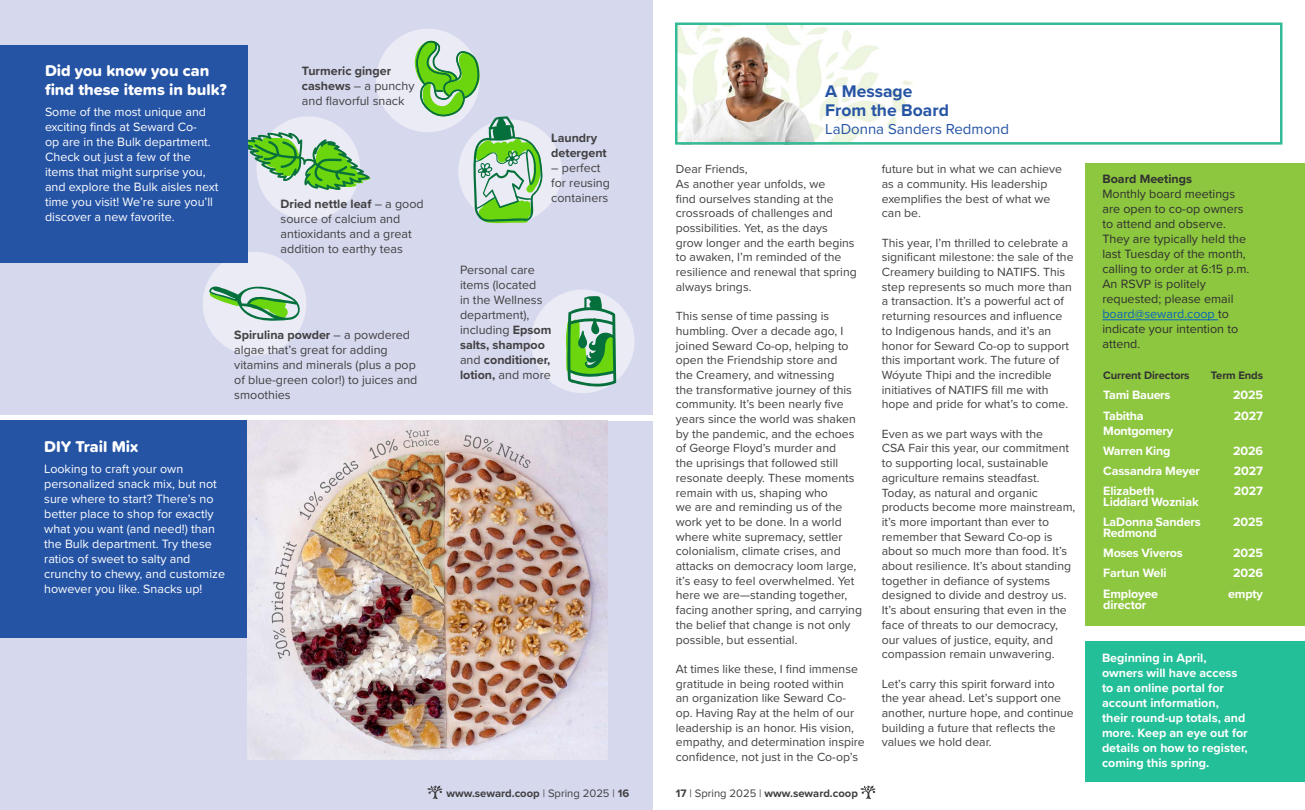
<style>
.page{position:relative;width:1305px;height:810px;background:#fff}
.page>*{position:absolute;margin:0;border:0;box-sizing:border-box;transform-origin:0 0}
.t1{font:700 17.5px/18.8px "Proxima Nova";color:#2654a5}
.t2{font:16.25px/19.5px "Proxima Soft Extrabld";color:#fff}
.t3{font:15px "Proxima Nova";color:#2654a5}
.t4{font:12.5px/15px "Proxima Nova";color:#fff}
.t5{font:12.5px/15px "Proxima Nova";color:#414042}
.t6{font:700 12.5px/15px "Proxima Nova";letter-spacing:-.01em;color:#fff}
.t7{font:12.5px/15px "Proxima Nova";color:#303030}
.t8{font:700 12.5px/15px "Proxima Nova";color:#414042}
.t9{font:700 12.5px "Proxima Nova";color:#303030}
.t10{font:12.25px/14.8px "Proxima Nova";color:#414042}
.t11{font:700 11.25px "Proxima Nova";color:#414042}
.t12{font:700 11.25px "Proxima Nova";letter-spacing:-.01em;color:#333}
.s1{font-weight:700}
.s2{font-weight:400}
.s3{color:#0563c1}
</style>
<div class="page">
<div style="left:0;top:421px;width:652px;height:389px;background:#d6d8ed"></div>
<div style="left:0;top:0;width:652px;height:415px;background:#d6d8ed"></div>
<div style="left:0;top:421px;width:247px;height:217px;background:#2654a5"></div>
<svg style="left:427px;top:786px;width:15px;height:13px"></svg>
<svg style="left:860px;top:786px;width:16px;height:13px"></svg>
<div style="left:458px;top:119px;width:104px;height:104px;background:#eaebf5;border-radius:50%"></div>
<div style="left:531px;top:290px;width:104px;height:103px;background:#eaebf5;border-radius:50%"></div>
<div style="left:203px;top:252px;width:103px;height:103px;background:#eaebf5;border-radius:50%"></div>
<div style="left:256px;top:116px;width:104px;height:104px;background:#eaebf5;border-radius:50%"></div>
<img style="left:247px;top:420px;width:360px;height:340px">
<svg style="left:247px;top:132px;width:124px;height:58px"></svg>
<div style="left:0;top:45px;width:247px;height:218px;background:#2654a5"></div>
<div style="left:376px;top:29px;width:104px;height:103px;background:#eaebf5;border-radius:50%"></div>
<div style="left:1086px;top:641px;width:219px;height:140px;background:#22bf98"></div>
<img style="left:678px;top:25px;width:235px;height:117px">
<div style="left:675px;top:22px;width:607px;height:123px;border:2px solid #34ba96"></div>
<div style="left:1086px;top:163px;width:219px;height:463px;background:#8dc63f"></div>
<hr style="left:1102px;top:319px;width:116px;height:1px;background:#0563c1">
<svg style="left:209px;top:286px;width:91px;height:35px"></svg>
<svg style="left:566px;top:296px;width:50px;height:91px"></svg>
<svg style="left:414px;top:41px;width:129px;height:182px"></svg>
<h2 class="t2" style="left:45px;top:60px;width:183px">Did you know you can find these items in bulk?</h2>
<p class="t4" style="left:45px;top:104px;width:175px">Some of the most unique and exciting finds at Seward Co-<br>op are in the Bulk department.<br>Check out just a few of the items that might surprise you, and explore the Bulk aisles next time you visit! We’re sure you’ll discover a new favorite.</p>
<p class="t5" style="left:302px;top:62px;width:114px"><span class="s1">Turmeric ginger cashews</span> – a punchy and flavorful snack</p>
<p class="t5" style="left:281px;top:196px;width:145px"><span class="s1">Dried nettle leaf</span> – a good source of calcium and antioxidants and a great addition to earthy teas</p>
<p class="t5" style="left:234px;top:326px;width:185px"><span class="s1">Spirulina powder</span> – a powdered algae that’s great for adding vitamins and minerals (plus a pop of blue-green color!) to juices and smoothies</p>
<h2 class="t2" style="left:44px;top:437px;width:96px">DIY Trail Mix</h2>
<p class="t4" style="left:44px;top:461px;width:182px">Looking to craft your own personalized snack mix, but not sure where to start? There’s no better place to shop for exactly what you want (and need!) than the Bulk department. Try these ratios of sweet to salty and crunchy to chewy, and customize however you like. Snacks up!</p>
<p class="t8" style="left:551px;top:130px;width:57px">Laundry detergent</p>
<p class="t5" style="left:551px;top:160px;width:60px">– perfect for reusing containers</p>
<p class="t5" style="left:460px;top:262px;width:93px">Personal care items (located<br>in the Wellness department), including <span class="s1">Epsom salts, shampoo </span>and <span class="s1">conditioner, lotion,</span> and more</p>
<h1 class="t1" style="left:825px;top:81px;width:125px">A Message<br>From the Board</h1>
<p class="t3" style="left:825px;top:117px;width:185px">LaDonna Sanders Redmond</p>
<p class="t10" style="left:676px;top:161px;width:182px">Dear Friends,<br>As another year unfolds, we<br>find ourselves standing at the crossroads of challenges and possibilities. Yet, as the days grow longer and the earth begins to awaken, I’m reminded of the resilience and renewal that spring always brings.</p>
<p class="t10" style="left:676px;top:308px;width:188px">This sense of time passing is humbling. Over a decade ago, I joined Seward Co-op, helping to open the Friendship store and<br>the Creamery, and witnessing<br>the transformative journey of this community. It’s been nearly five years since the world was shaken by the pandemic, and the echoes of George Floyd’s murder and<br>the uprisings that followed still resonate deeply. These moments remain with us, shaping who<br>we are and reminding us of the work yet to be done. In a world where white supremacy, settler colonialism, climate crises, and attacks on democracy loom large, it’s easy to feel overwhelmed. Yet here we are—standing together, facing another spring, and carrying the belief that change is not only possible, but essential.</p>
<p class="t10" style="left:676px;top:661px;width:190px">At times like these, I find immense gratitude in being rooted within<br>an organization like Seward Co&shy;op. Having Ray at the helm of our leadership is an honor. His vision, empathy, and determination inspire confidence, not just in the Co-op’s</p>
<p class="t10" style="left:882px;top:161px;width:182px">future but in what we can achieve as a community. His leadership exemplifies the best of what we can be.</p>
<p class="t10" style="left:882px;top:235px;width:193px">This year, I’m thrilled to celebrate a significant milestone: the sale of the Creamery building to NATIFS. This step represents so much more than a transaction. It’s a powerful act of returning resources and influence to Indigenous hands, and it’s an honor for Seward Co-op to support this important work. The future of Wóyute Thipi and the incredible initiatives of NATIFS fill me with hope and pride for what’s to come.</p>
<p class="t10" style="left:882px;top:426px;width:195px">Even as we part ways with the<br>CSA Fair this year, our commitment to supporting local, sustainable agriculture remains steadfast.<br>Today, as natural and organic products become more mainstream, it’s more important than ever to remember that Seward Co-op is about so much more than food. It’s about resilience. It’s about standing together in defiance of systems designed to divide and destroy us.<br>It’s about ensuring that even in the face of threats to our democracy, our values of justice, equity, and compassion remain unwavering.</p>
<p class="t10" style="left:882px;top:676px;width:194px">Let’s carry this spirit forward into the year ahead. Let’s support one another, nurture hope, and continue building a future that reflects the values we hold dear.</p>
<p class="t11" style="left:446px;top:784px;width:184px">www.seward.coop <span class="s2">| Spring 2025 |</span> 16</p>
<p class="t11" style="left:676px;top:784px;width:184px">17 <span class="s2">| Spring 2025 |</span> www.seward.coop</p>
<p class="t9" style="left:1102px;top:169px;width:91px">Board Meetings</p>
<p class="t7" style="left:1102px;top:186px;width:148px">Monthly board meetings are open to co-op owners to attend and observe.<br>They are typically held the last Tuesday of the month, calling to order at 6:15 p.m.<br>An RSVP is politely requested; please email <span class="s3">board@seward.coop</span> to indicate your intention to attend.</p>
<p class="t12" style="left:1103px;top:367px;width:88px">Current Directors</p>
<p class="t12" style="left:1211px;top:367px;width:54px">Term Ends</p>
<p class="t6" style="left:1103px;top:387px;width:69px">Tami Bauers</p>
<p class="t6" style="left:1233px;top:387px;width:31px">2025</p>
<p class="t6" style="left:1103px;top:408px;width:72px">Tabitha<br>Montgomery</p>
<p class="t6" style="left:1234px;top:408px;width:31px">2027</p>
<p class="t6" style="left:1103px;top:443px;width:69px">Warren King</p>
<p class="t6" style="left:1233px;top:443px;width:31px">2026</p>
<p class="t6" style="left:1103px;top:463px;width:98px">Cassandra Meyer</p>
<p class="t6" style="left:1234px;top:463px;width:31px">2027</p>
<p class="t6" style="left:1103px;top:485px;width:97px;line-height:11.2px">Elizabeth<br>Liddiard Wozniak</p>
<p class="t6" style="left:1234px;top:483px;width:31px">2027</p>
<p class="t6" style="left:1103px;top:516px;width:99px;line-height:11.2px">LaDonna Sanders<br>Redmond</p>
<p class="t6" style="left:1233px;top:514px;width:31px">2025</p>
<p class="t6" style="left:1103px;top:545px;width:81px">Moses Viveros</p>
<p class="t6" style="left:1233px;top:545px;width:31px">2025</p>
<p class="t6" style="left:1103px;top:565px;width:65px">Fartun Weli</p>
<p class="t6" style="left:1233px;top:565px;width:31px">2026</p>
<p class="t6" style="left:1103px;top:588px;width:56px;line-height:11.2px">Employee director</p>
<p class="t6" style="left:1228px;top:586px;width:37px">empty</p>
<p class="t6" style="left:1102px;top:650px;width:147px">Beginning in April, owners will have access to an online portal for account information, their round-up totals, and more. Keep an eye out for details on how to register, coming this spring.</p>
</div>
